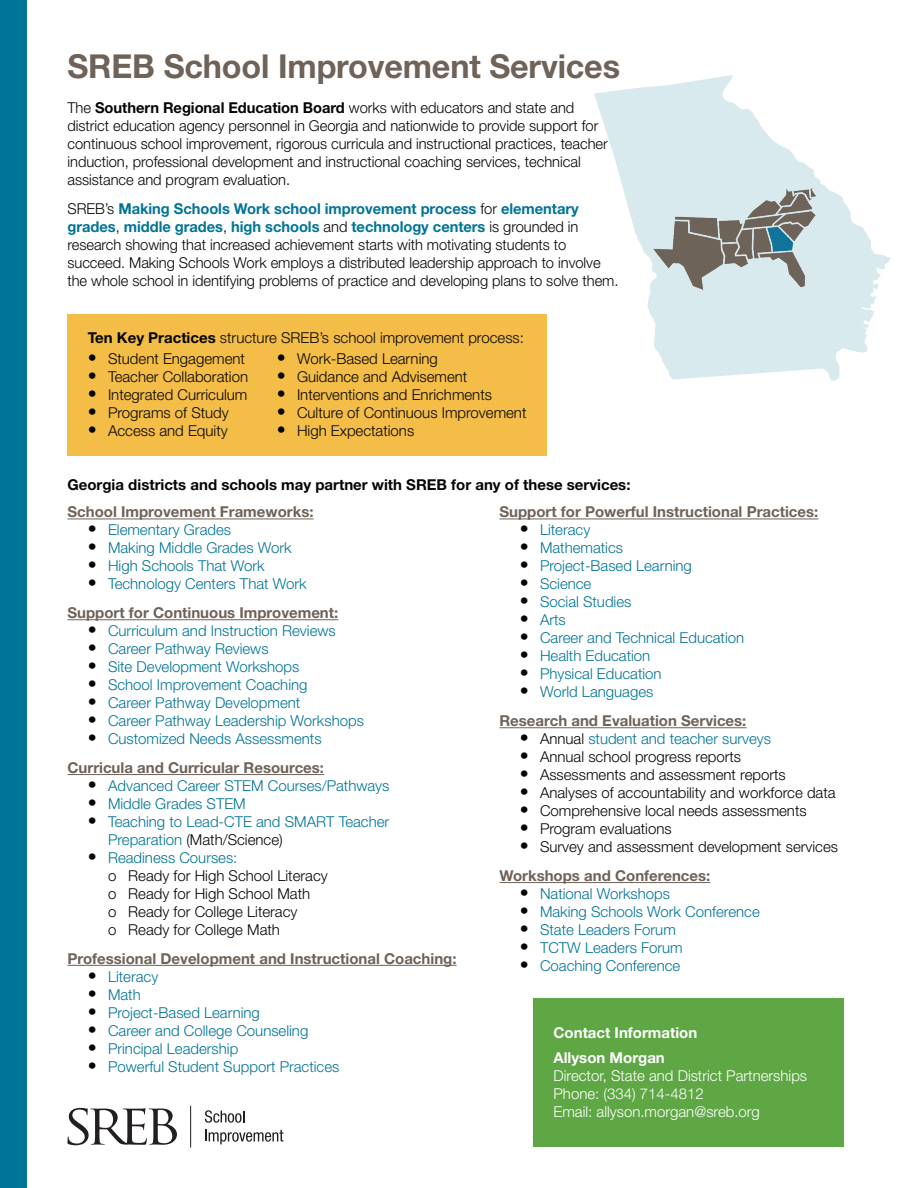
<style>
.page{position:relative;width:918px;height:1188px;background:#fff}
.page>*{position:absolute;margin:0;border:0;box-sizing:border-box;transform-origin:0 0}
.t1{font:700 33px "Helvetica Neue LT Pro";letter-spacing:-.005em;color:#6e6259}
.t2{font:300 15px/18px "Helvetica Neue LT Pro";color:#040503}
.t3{font:300 15px/18px "Helvetica Neue LT Pro";color:#007497}
.t4{font:700 15px/28.8px "Helvetica Neue LT Pro";color:#6e6259}
.t5{font:300 15px/18px "Helvetica Neue LT Pro";color:#fff}
.t6{font:700 15px "Helvetica Neue LT Pro";color:#040503}
.t7{font:700 15px/24.8px "Helvetica Neue LT Pro";color:#fff}
.s1{font-weight:700}
.s2{font-weight:700;color:#007497}
.s3{font-size:18px}
.s4{font-size:18px;color:#040503}
.s5{font-weight:300;font-size:18px;color:#040503}
.s6{font-weight:300;color:#007497}
.s7{color:#040503}
.s8{color:#007497}
.s9{font-weight:700;color:#6e6259}
</style>
<div class="page">
<hr style="left:68px;top:519px;width:246px;height:1px;background:#6e6259">
<hr style="left:68px;top:619px;width:270px;height:1px;background:#6e6259">
<hr style="left:68px;top:774px;width:256px;height:1px;background:#6e6259">
<hr style="left:68px;top:965px;width:389px;height:1px;background:#6e6259">
<hr style="left:500px;top:519px;width:318px;height:1px;background:#6e6259">
<hr style="left:500px;top:727px;width:246px;height:1px;background:#6e6259">
<hr style="left:500px;top:882px;width:210px;height:1px;background:#6e6259">
<svg style="left:205px;top:1110px;width:39px;height:13px"></svg>
<svg style="left:205px;top:1130px;width:79px;height:14px"></svg>
<hr style="left:190px;top:1106px;width:1px;height:42px;background:#231f20">
<svg style="left:68px;top:1108px;width:109px;height:37px"></svg>
<div style="left:0;top:0;width:27px;height:1188px;background:#007497"></div>
<div style="left:68px;top:314px;width:479px;height:142px;background:#f4bd47"></div>
<svg style="left:594px;top:75px;width:297px;height:306px;fill:#d9eaef"></svg>
<img style="left:653px;top:188px;width:162px;height:102px">
<div style="left:533px;top:998px;width:311px;height:149px;background:#5ea744"></div>
<h1 class="t1" style="left:68px;top:45px;width:554px">SREB School Improvement Services</h1>
<p class="t2" style="left:68px;top:98px;width:542px">The <span class="s1">Southern Regional Education Board</span> works with educators and state and district education agency personnel in Georgia and nationwide to provide support for continuous school improvement, rigorous curricula and instructional practices, teacher induction, professional development and instructional coaching services, technical assistance and program evaluation.</p>
<p class="t2" style="left:68px;top:199px;width:553px">SREB’s <span class="s2">Making Schools Work school improvement process</span> for <span class="s2">elementary grades</span>, <span class="s2">middle grades</span>, <span class="s2">high schools</span> and <span class="s2">technology centers</span> is grounded in research showing that increased achievement starts with motivating students to succeed. Making Schools Work employs a distributed leadership approach to involve the whole school in identifying problems of practice and developing plans to solve them.</p>
<p class="t2" style="left:88px;top:328px;width:438px"><span class="s1">Ten Key Practices</span> structure SREB’s school improvement process:</p>
<p class="t2" style="left:88px;top:350px;width:159px"><span class="s3">•</span> Student Engagement</p>
<p class="t2" style="left:88px;top:368px;width:162px"><span class="s3">•</span> Teacher Collaboration</p>
<p class="t2" style="left:88px;top:386px;width:161px"><span class="s3">•</span> Integrated Curriculum</p>
<p class="t2" style="left:88px;top:404px;width:143px"><span class="s3">•</span> Programs of Study</p>
<p class="t2" style="left:88px;top:422px;width:141px"><span class="s3">•</span> Access and Equity</p>
<p class="t2" style="left:277px;top:350px;width:163px"><span class="s3">•</span> Work-Based Learning</p>
<p class="t2" style="left:277px;top:368px;width:192px"><span class="s3">•</span> Guidance and Advisement</p>
<p class="t2" style="left:277px;top:386px;width:217px"><span class="s3">•</span> Interventions and Enrichments</p>
<p class="t2" style="left:277px;top:404px;width:251px"><span class="s3">•</span> Culture of Continuous Improvement</p>
<p class="t2" style="left:277px;top:422px;width:139px"><span class="s3">•</span> High Expectations</p>
<p class="t6" style="left:68px;top:476px;width:565px">Georgia districts and schools may partner with SREB for any of these services:</p>
<p class="t4" style="left:68px;top:497px;width:248px">School Improvement Frameworks:</p>
<p class="t3" style="left:88px;top:521px;width:145px"><span class="s4">•</span> Elementary Grades</p>
<p class="t3" style="left:88px;top:539px;width:205px"><span class="s4">•</span> Making Middle Grades Work</p>
<p class="t3" style="left:88px;top:557px;width:178px"><span class="s4">•</span> High Schools That Work</p>
<p class="t4" style="left:68px;top:569px;width:272px;text-indent:20px"><span class="s5">•</span> <span class="s6">Technology Centers That Work<br></span>Support for Continuous Improvement:</p>
<p class="t3" style="left:88px;top:622px;width:250px"><span class="s4">•</span> Curriculum and Instruction Reviews</p>
<p class="t3" style="left:88px;top:640px;width:182px"><span class="s4">•</span> Career Pathway Reviews</p>
<p class="t3" style="left:88px;top:658px;width:213px"><span class="s4">•</span> Site Development Workshops</p>
<p class="t3" style="left:88px;top:676px;width:221px"><span class="s4">•</span> School Improvement Coaching</p>
<p class="t3" style="left:88px;top:694px;width:214px"><span class="s4">•</span> Career Pathway Development</p>
<p class="t3" style="left:88px;top:712px;width:278px"><span class="s4">•</span> Career Pathway Leadership Workshops</p>
<p class="t4" style="left:68px;top:724px;width:258px;text-align:right"><span class="s5">•</span> <span class="s6">Customized Needs Assessments<br></span>Curricula and Curricular Resources:</p>
<p class="t3" style="left:88px;top:776px;width:303px"><span class="s4">•</span> Advanced Career STEM Courses/Pathways</p>
<p class="t3" style="left:88px;top:794px;width:160px"><span class="s4">•</span> Middle Grades STEM</p>
<p class="t3" style="left:108px;top:812px;width:283px;text-indent:-20px"><span class="s4">•</span> Teaching to Lead-CTE and SMART Teacher<br>Preparation <span class="s7">(Math/Science)</span></p>
<p class="t2" style="left:108px;top:848px;width:221px;text-indent:-20px"><span class="s3">•</span> <span class="s8">Readiness Courses:<br></span>o Ready for High School Literacy o Ready for High School Math<br>o Ready for College Literacy<br>o Ready for College Math</p>
<p class="t4" style="left:67px;top:944px;width:391px">Professional Development and Instructional Coaching:</p>
<p class="t3" style="left:88px;top:967px;width:72px"><span class="s4">•</span> Literacy</p>
<p class="t3" style="left:88px;top:985px;width:55px"><span class="s4">•</span> Math</p>
<p class="t3" style="left:88px;top:1003px;width:174px"><span class="s4">•</span> Project-Based Learning</p>
<p class="t3" style="left:88px;top:1021px;width:222px"><span class="s4">•</span> Career and College Counseling</p>
<p class="t3" style="left:88px;top:1039px;width:152px"><span class="s4">•</span> Principal Leadership</p>
<p class="t3" style="left:88px;top:1057px;width:253px"><span class="s4">•</span> Powerful Student Support Practices</p>
<p class="t4" style="left:500px;top:497px;width:320px">Support for Powerful Instructional Practices:</p>
<p class="t3" style="left:520px;top:521px;width:72px"><span class="s4">•</span> Literacy</p>
<p class="t3" style="left:520px;top:539px;width:105px"><span class="s4">•</span> Mathematics</p>
<p class="t3" style="left:520px;top:557px;width:174px"><span class="s4">•</span> Project-Based Learning</p>
<p class="t3" style="left:520px;top:575px;width:73px"><span class="s4">•</span> Science</p>
<p class="t3" style="left:520px;top:593px;width:113px"><span class="s4">•</span> Social Studies</p>
<p class="t3" style="left:520px;top:611px;width:48px"><span class="s4">•</span> Arts</p>
<p class="t3" style="left:520px;top:629px;width:226px"><span class="s4">•</span> Career and Technical Education</p>
<p class="t3" style="left:520px;top:647px;width:132px"><span class="s4">•</span> Health Education</p>
<p class="t3" style="left:520px;top:665px;width:143px"><span class="s4">•</span> Physical Education</p>
<p class="t4" style="left:500px;top:677px;width:248px;text-indent:20px"><span class="s5">•</span> <span class="s6">World Languages<br></span>Research and Evaluation Services:</p>
<p class="t3" style="left:520px;top:730px;width:253px"><span class="s4">•</span> <span class="s7">Annual</span> student and teacher surveys</p>
<p class="t2" style="left:520px;top:748px;width:223px"><span class="s3">•</span> Annual school progress reports</p>
<p class="t2" style="left:520px;top:766px;width:268px"><span class="s3">•</span> Assessments and assessment reports</p>
<p class="t2" style="left:520px;top:784px;width:317px"><span class="s3">•</span> Analyses of accountability and workforce data</p>
<p class="t2" style="left:520px;top:802px;width:288px"><span class="s3">•</span> Comprehensive local needs assessments</p>
<p class="t2" style="left:520px;top:820px;width:153px"><span class="s3">•</span> Program evaluations</p>
<p class="t2" style="left:500px;top:832px;width:340px;line-height:28.8px;text-indent:20px"><span class="s3">•</span> Survey and assessment development services<br><span class="s9">Workshops and Conferences:</span></p>
<p class="t3" style="left:520px;top:884px;width:152px"><span class="s4">•</span> National Workshops</p>
<p class="t3" style="left:520px;top:902px;width:242px"><span class="s4">•</span> Making Schools Work Conference</p>
<p class="t3" style="left:520px;top:920px;width:158px"><span class="s4">•</span> State Leaders Forum</p>
<p class="t3" style="left:520px;top:938px;width:165px"><span class="s4">•</span> TCTW Leaders Forum</p>
<p class="t3" style="left:520px;top:956px;width:162px"><span class="s4">•</span> Coaching Conference</p>
<p class="t7" style="left:554px;top:1020px;width:145px">Contact Information<br>Allyson Morgan</p>
<p class="t5" style="left:554px;top:1066px;width:255px">Director, State and District Partnerships<br>Phone: (334) 714-4812<br>Email: allyson.morgan@sreb.org</p>
</div>
